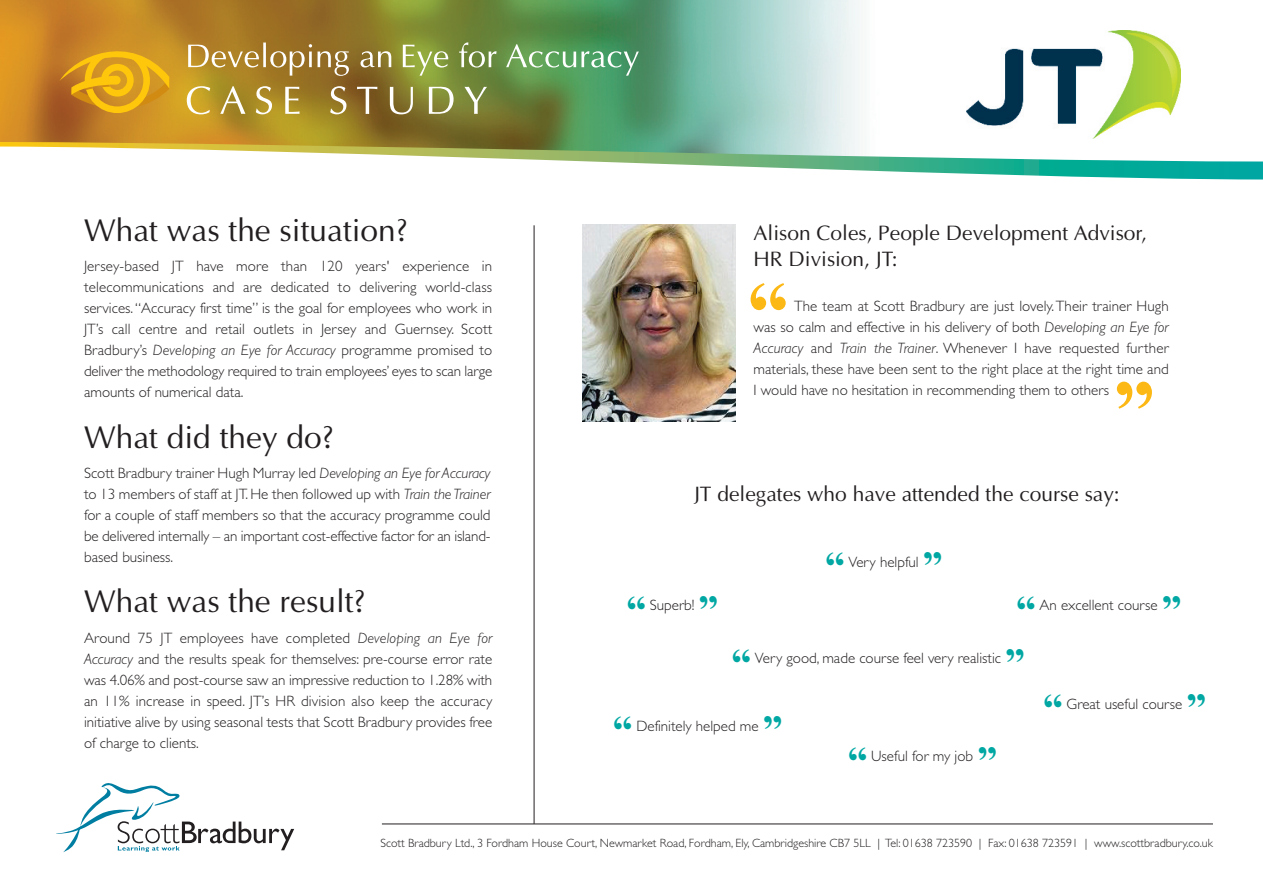
<style>
.page{position:relative;width:1263px;height:893px;background:#fff}
.page>*{position:absolute;margin:0;border:0;box-sizing:border-box;transform-origin:0 0}
.t1{font:800 75px "Times New Roman";color:#fcb814}
.t2{font:800 36px "Times New Roman";color:#00a7a3}
.t3{font:31.8px "Optima";color:#231f20}
.t4{font:21px/25.5px "Optima";color:#231f20}
.t5{font:300 15px/21px "Gill Sans";color:#231f20;text-align:justify}
.t6{font:300 12px "Gill Sans";color:#231f20}
.s1{font-style:italic}
</style>
<div class="page">
<img style="left:0;top:0;width:860px;height:142px">
<img style="left:582px;top:225px;width:153px;height:197px">
<svg style="left:60px;top:42px;width:109px;height:71px;background:#d89a1d"></svg>
<svg style="left:188px;top:42px;width:124px;height:34px;background:#b6934a"></svg>
<svg style="left:318px;top:51px;width:31px;height:25px"></svg>
<svg style="left:360px;top:51px;width:31px;height:16px"></svg>
<svg style="left:403px;top:45px;width:46px;height:31px"></svg>
<svg style="left:459px;top:42px;width:38px;height:26px"></svg>
<svg style="left:506px;top:44px;width:133px;height:32px;background:#6cab73"></svg>
<svg style="left:187px;top:86px;width:23px;height:28px"></svg>
<svg style="left:220px;top:86px;width:25px;height:28px"></svg>
<svg style="left:256px;top:86px;width:16px;height:28px"></svg>
<svg style="left:285px;top:87px;width:15px;height:27px"></svg>
<svg style="left:330px;top:86px;width:16px;height:28px"></svg>
<svg style="left:357px;top:87px;width:20px;height:27px"></svg>
<svg style="left:390px;top:87px;width:23px;height:27px"></svg>
<svg style="left:429px;top:86px;width:25px;height:28px"></svg>
<svg style="left:464px;top:87px;width:23px;height:27px"></svg>
<img style="left:967px;top:31px;width:213px;height:108px">
<svg style="left:56px;top:783px;width:238px;height:69px"></svg>
<svg style="left:0;top:142px;width:1263px;height:38px"></svg>
<hr style="left:382px;top:824px;width:831px;height:1px;background:#231f20">
<hr style="left:534px;top:225px;width:1px;height:599px;background:#231f20">
<h3 class="t3" style="left:84px;top:212px;width:326px">What was the situation?</h3>
<p class="t5" style="left:84px;top:256px;width:410px">Jersey-based JT have more than 120 years' experience in telecommunications and are dedicated to delivering world-class services.“Accuracy first time” is the goal for employees who work in JT’s call centre and retail outlets in Jersey and Guernsey. Scott Bradbury’s <span class="s1">Developing an Eye for Accuracy</span> programme promised to deliver the methodology required to train employees’ eyes to scan large amounts of numerical data.</p>
<h3 class="t3" style="left:84px;top:418px;width:252px">What did they do?</h3>
<p class="t5" style="left:84px;top:462px;width:408px">Scott Bradbury trainer Hugh Murray led <span class="s1">Developing an Eye for Accuracy </span>to 13 members of staff at JT. He then followed up with <span class="s1">Train the Trainer </span>for a couple of staff members so that the accuracy programme could be delivered internally – an important cost-effective factor for an island&shy;based business.</p>
<h3 class="t3" style="left:84px;top:583px;width:283px">What was the result?</h3>
<p class="t5" style="left:84px;top:627px;width:410px">Around 75 JT employees have completed <span class="s1">Developing an Eye for Accuracy</span> and the results speak for themselves: pre-course error rate was 4.06% and post-course saw an impressive reduction to 1.28% with an 11% increase in speed. JT’s HR division also keep the accuracy initiative alive by using seasonal tests that Scott Bradbury provides free of charge to clients.</p>
<h3 class="t4" style="left:753px;top:220px;width:395px">Alison Coles, People Development Advisor,<br>HR Division, JT:</h3>
<h1 class="t1" style="left:747px;top:265px;width:43px">“</h1>
<p class="t5" style="left:753px;top:296px;width:417px;text-indent:40px">The team at Scott Bradbury are just lovely.Their trainer Hugh was so calm and effective in his delivery of both <span class="s1">Developing an Eye for Accuracy</span> and <span class="s1">Train the Trainer</span>. Whenever I have requested further materials, these have been sent to the right place at the right time and I would have no hesitation in recommending them to others</p>
<h1 class="t1" style="left:1155px;top:427px;width:43px;rotate:-180deg">“</h1>
<h3 class="t4" style="left:694px;top:481px;width:427px">JT delegates who have attended the course say:</h3>
<h2 class="t2" style="left:626px;top:587px;width:21px">“</h2>
<p class="t5" style="left:650px;top:594px;width:46px">Superb!</p>
<h2 class="t2" style="left:698px;top:587px;width:21px">”</h2>
<h2 class="t2" style="left:825px;top:544px;width:21px">“</h2>
<p class="t5" style="left:848px;top:551px;width:72px">Very helpful</p>
<h2 class="t2" style="left:923px;top:544px;width:21px">”</h2>
<h2 class="t2" style="left:1016px;top:587px;width:21px">“</h2>
<p class="t5" style="left:1039px;top:595px;width:120px">An excellent course</p>
<h2 class="t2" style="left:1162px;top:587px;width:21px">”</h2>
<h2 class="t2" style="left:731px;top:640px;width:21px">“</h2>
<p class="t5" style="left:755px;top:647px;width:248px">Very good, made course feel very realistic</p>
<h2 class="t2" style="left:1005px;top:640px;width:21px">”</h2>
<h2 class="t2" style="left:1043px;top:686px;width:21px">“</h2>
<p class="t5" style="left:1066px;top:693px;width:117px">Great useful course</p>
<h2 class="t2" style="left:1186px;top:686px;width:21px">”</h2>
<h2 class="t2" style="left:613px;top:708px;width:21px">“</h2>
<p class="t5" style="left:636px;top:715px;width:124px">Definitely helped me</p>
<h2 class="t2" style="left:763px;top:708px;width:21px">”</h2>
<h2 class="t2" style="left:848px;top:738px;width:21px">“</h2>
<p class="t5" style="left:871px;top:746px;width:104px">Useful for my job</p>
<h2 class="t2" style="left:977px;top:738px;width:21px">”</h2>
<p class="t6" style="left:380px;top:836px;width:834px">Scott Bradbury Ltd., 3 Fordham House Court, Newmarket Road, Fordham, Ely, Cambridgeshire CB7 5LL | Tel: 01638 723590 | Fax: 01638 723591 | www.scottbradbury.co.uk</p>
</div>
